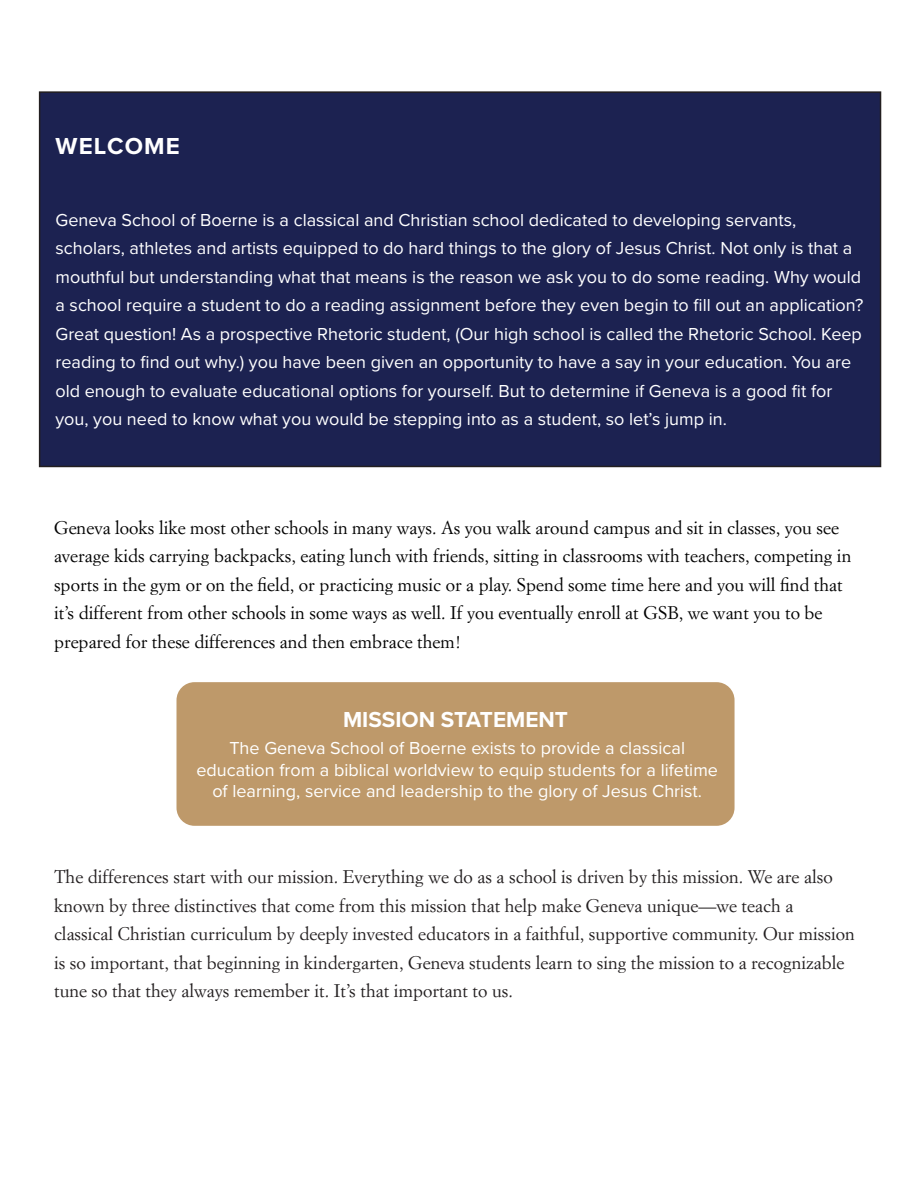
<style>
.page{position:relative;width:918px;height:1188px;background:#fff}
.page>*{position:absolute;margin:0;border:0;box-sizing:border-box;transform-origin:0 0}
.t1{font:700 24px "Proxima Nova A";letter-spacing:.05em;color:#fff}
.t2{font:700 22.5px "Proxima Nova";color:#fff}
.t3{font:18px/28.5px "Proxima Nova";color:#fff}
.t4{font:18px/28.5px "Simoncini Garamond Std";color:#231f20}
.t5{font:18px/28.5px "Simoncini Garamond Std";color:#000}
</style>
<div class="page">
<div style="left:40px;top:92px;width:841px;height:374px;background:#1c2251"></div>
<div style="left:39px;top:91px;width:842px;height:376px;border:2px solid #231f20"></div>
<div style="left:177px;top:682px;width:558px;height:144px;background:#be996a;border-radius:18px"></div>
<p class="t1" style="left:56px;top:128px;width:126px">WELCOME</p>
<p class="t3" style="left:56px;top:205px;width:810px">Geneva School of Boerne is a classical and Christian school dedicated to developing servants, scholars, athletes and artists equipped to do hard things to the glory of Jesus Christ. Not only is that a mouthful but understanding what that means is the reason we ask you to do some reading. Why would a school require a student to do a reading assignment before they even begin to fill out an application?<br>Great question! As a prospective Rhetoric student, (Our high school is called the Rhetoric School. Keep reading to find out why.) you have been given an opportunity to have a say in your education. You are old enough to evaluate educational options for yourself. But to determine if Geneva is a good fit for you, you need to know what you would be stepping into as a student, so let’s jump in.</p>
<p class="t5" style="left:54px;top:513px;width:799px">Geneva looks like most other schools in many ways. As you walk around campus and sit in classes, you see average kids carrying backpacks, eating lunch with friends, sitting in classrooms with teachers, competing in sports in the gym or on the field, or practicing music or a play. Spend some time here and you will find that it’s different from other schools in some ways as well. If you eventually enroll at GSB, we want you to be prepared for these differences and then embrace them!</p>
<p class="t2" style="left:343px;top:703px;width:226px">MISSION STATEMENT</p>
<p class="t3" style="left:196px;top:736px;width:523px;line-height:21.6px;text-align:center">The Geneva School of Boerne exists to provide a classical education from a biblical worldview to equip students for a lifetime of learning, service and leadership to the glory of Jesus Christ.</p>
<p class="t4" style="left:54px;top:862px;width:802px">The differences start with our mission. Everything we do as a school is driven by this mission. We are also known by three distinctives that come from this mission that help make Geneva unique—we teach a classical Christian curriculum by deeply invested educators in a faithful, supportive community. Our mission is so important, that beginning in kindergarten, Geneva students learn to sing the mission to a recognizable tune so that they always remember it. It’s that important to us.</p>
</div>
